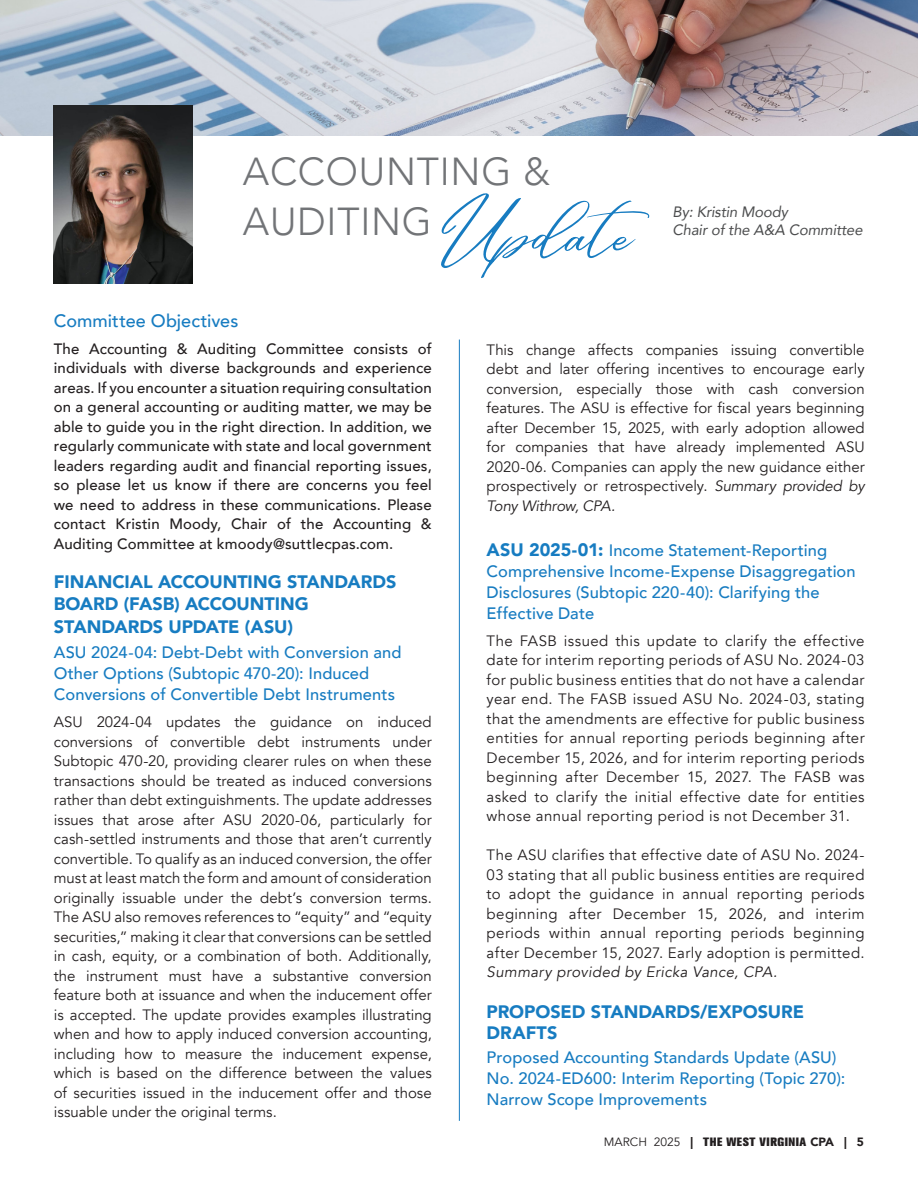
<style>
.page{position:relative;width:918px;height:1188px;background:#fff}
.page>*{position:absolute;margin:0;border:0;box-sizing:border-box;transform-origin:0 0}
.t1{font:300 39px/50.4px "Avenir";letter-spacing:.02em;color:#727477}
.t2{font:900 18px/22.5px "Avenir";color:#177cc1}
.t3{font:500 18px "Avenir";color:#177cc1}
.t4{font:500 16.5px/21px "Avenir";letter-spacing:.005em;color:#177cc1}
.t5{font:15px/19.5px "Avenir";letter-spacing:.015em;color:#231f20;text-align:justify}
.t6{font:500 15px/19.5px "Avenir";letter-spacing:.01em;color:#231f20;text-align:justify}
.t7{font:italic 15px "Avenir";letter-spacing:-.01em;color:#4b4c4d}
.t8{font:800 12px "Akzidenz Grotesk BQ";letter-spacing:.04em;color:#231f20}
.s1{font-style:italic}
.s2{font-weight:900;font-size:18px}
.s3{font-family:"Avenir";font-weight:400}
.s4{font-family:"Avenir";font-weight:900}
</style>
<div class="page">
<img style="left:0;top:0;width:918px;height:136px">
<svg style="left:441px;top:193px;width:209px;height:86px"></svg>
<img style="left:54px;top:106px;width:139px;height:178px">
<hr style="left:459px;top:340px;width:1px;height:781px;background:#177cc1">
<p class="t1" style="left:243px;top:146px;width:309px">ACCOUNTING &amp;<br>AUDITING</p>
<p class="t7" style="left:673px;top:203px;width:117px">By: Kristin Moody</p>
<p class="t7" style="left:673px;top:221px;width:192px">Chair of the A&amp;A Committee</p>
<p class="t3" style="left:54px;top:305px;width:186px">Committee Objectives</p>
<p class="t6" style="left:54px;top:338px;width:380px">The Accounting &amp; Auditing Committee consists of individuals with diverse backgrounds and experience areas. If you encounter a situation requiring consultation on a general accounting or auditing matter, we may be able to guide you in the right direction. In addition, we regularly communicate with state and local government leaders regarding audit and financial reporting issues, so please let us know if there are concerns you feel we need to address in these communications. Please contact Kristin Moody, Chair of the Accounting &amp; Auditing Committee at kmoody@suttlecpas.com.</p>
<p class="t2" style="left:54px;top:570px;width:344px">FINANCIAL ACCOUNTING STANDARDS<br>BOARD (FASB) ACCOUNTING<br>STANDARDS UPDATE (ASU)</p>
<p class="t4" style="left:54px;top:641px;width:349px">ASU 2024-04: Debt-Debt with Conversion and<br>Other Options (Subtopic 470-20): Induced<br>Conversions of Convertible Debt Instruments</p>
<p class="t5" style="left:54px;top:713px;width:380px">ASU 2024-04 updates the guidance on induced conversions of convertible debt instruments under Subtopic 470-20, providing clearer rules on when these transactions should be treated as induced conversions rather than debt extinguishments. The update addresses issues that arose after ASU 2020-06, particularly for cash-settled instruments and those that aren’t currently convertible. To qualify as an induced conversion, the offer must at least match the form and amount of consideration originally issuable under the debt’s conversion terms.<br>The ASU also removes references to “equity” and “equity securities,” making it clear that conversions can be settled in cash, equity, or a combination of both. Additionally, the instrument must have a substantive conversion feature both at issuance and when the inducement offer is accepted. The update provides examples illustrating when and how to apply induced conversion accounting, including how to measure the inducement expense, which is based on the difference between the values of securities issued in the inducement offer and those issuable under the original terms.</p>
<p class="t5" style="left:487px;top:340px;width:380px">This change affects companies issuing convertible debt and later offering incentives to encourage early conversion, especially those with cash conversion features. The ASU is effective for fiscal years beginning after December 15, 2025, with early adoption allowed for companies that have already implemented ASU 2020-06. Companies can apply the new guidance either prospectively or retrospectively. <span class="s1">Summary provided by Tony Withrow, CPA.</span></p>
<p class="t4" style="left:487px;top:538px;width:371px"><span class="s2">ASU 2025-01:</span> Income Statement-Reporting Comprehensive Income-Expense Disaggregation Disclosures (Subtopic 220-40): Clarifying the Effective Date</p>
<p class="t5" style="left:487px;top:631px;width:380px">The FASB issued this update to clarify the effective date for interim reporting periods of ASU No. 2024-03 for public business entities that do not have a calendar year end. The FASB issued ASU No. 2024-03, stating that the amendments are effective for public business entities for annual reporting periods beginning after December 15, 2026, and for interim reporting periods beginning after December 15, 2027. The FASB was asked to clarify the initial effective date for entities whose annual reporting period is not December 31.</p>
<p class="t5" style="left:487px;top:845px;width:380px">The ASU clarifies that effective date of ASU No. 2024- 03 stating that all public business entities are required to adopt the guidance in annual reporting periods beginning after December 15, 2026, and interim periods within annual reporting periods beginning after December 15, 2027. Early adoption is permitted.<br><span class="s1">Summary provided by Ericka Vance, CPA.</span></p>
<p class="t2" style="left:487px;top:1000px;width:319px;line-height:21px">PROPOSED STANDARDS/EXPOSURE<br>DRAFTS</p>
<p class="t4" style="left:487px;top:1045px;width:360px">Proposed Accounting Standards Update (ASU)<br>No. 2024-ED600: Interim Reporting (Topic 270):<br>Narrow Scope Improvements</p>
<p class="t8" style="left:604px;top:1135px;width:262px"><span class="s3">MARCH 2025</span> <span class="s4">|</span> THE WEST VIRGINIA <span class="s4">CPA | 5</span></p>
</div>
